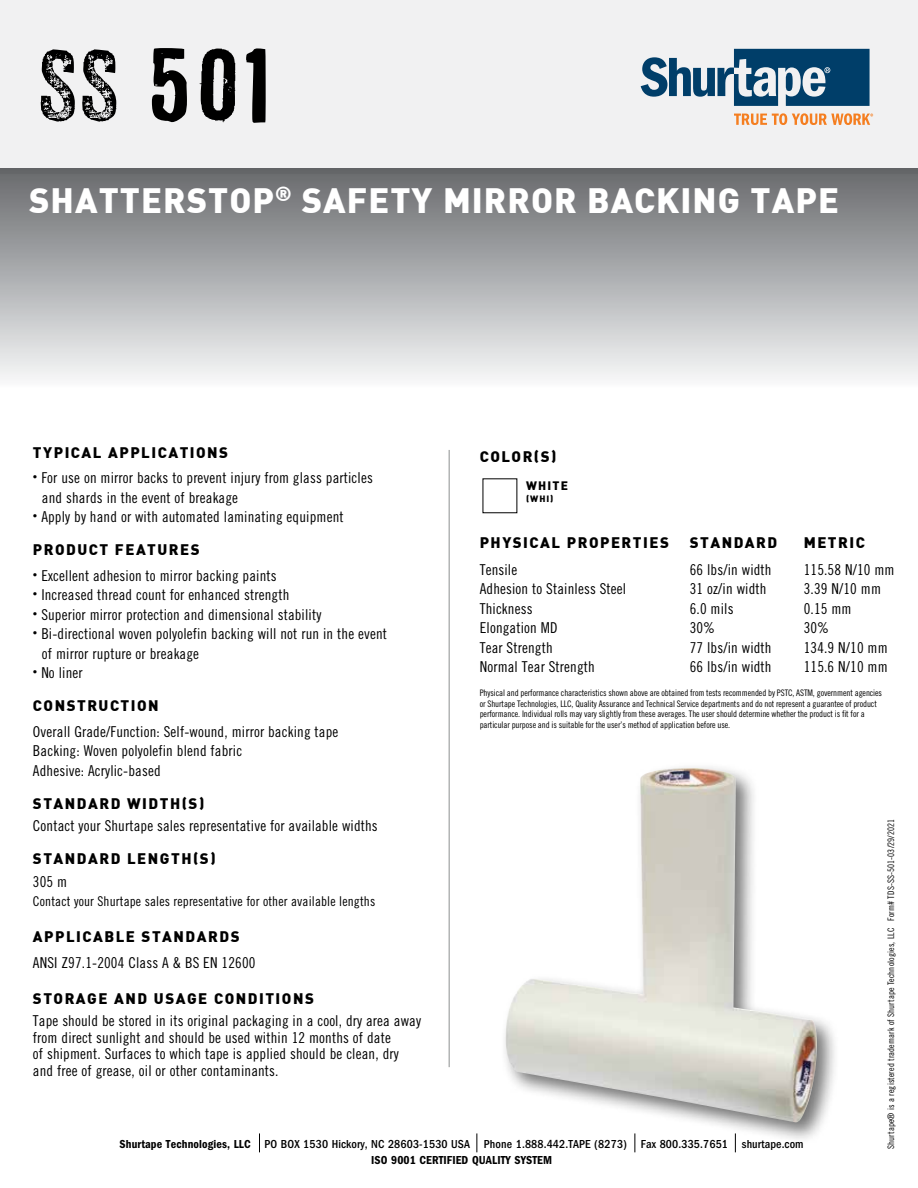
<style>
.page{position:relative;width:918px;height:1188px;background:#fff}
.page>*{position:absolute;margin:0;border:0;box-sizing:border-box;transform-origin:0 0}
.t1{font:93px "LL Rubber Grotesquecleaned";color:#000}
.t2{font:900 34.5px "DIN";letter-spacing:.03em;color:#fff}
.t3{font:15px/19.5px "Trade Gothic Cond Eighteen";letter-spacing:.01em;color:#000}
.t4{font:900 15px "DIN";letter-spacing:.1em;color:#000}
.t5{font:13.5px "Trade Gothic Cond Eighteen";letter-spacing:.01em;color:#000}
.t6{font:500 condensed 12px/16.5px "Franklin Gothic";letter-spacing:.01em;color:#000;text-align:center}
.t7{font:900 12px "DIN";letter-spacing:.1em;color:#000}
.t8{font:9px/10.5px "Trade Gothic Cond Eighteen";letter-spacing:-.01em;color:#000}
.t9{font:9px "Trade Gothic Cond Eighteen";letter-spacing:.01em;color:#000}
.t10{font:900 9px "DIN";color:#000}
.s1{font-weight:600}
</style>
<div class="page">
<div style="left:0;top:0;width:918px;height:174px;background:#f1f1f2"></div>
<div style="left:0;top:169px;width:918px;height:270px;background:linear-gradient(to bottom,#6a6c70,#fff)"></div>
<hr style="left:449px;top:450px;width:1px;height:617px;background:#8c8f90">
<svg style="left:641px;top:49px;width:229px;height:57px"></svg>
<svg style="left:734px;top:113px;width:139px;height:12px"></svg>
<svg style="left:476px;top:1133px;width:1px;height:19px"></svg>
<svg style="left:259px;top:1133px;width:1px;height:19px"></svg>
<div style="left:500px;top:762px;width:340px;height:382px;background:#000;opacity:.55"></div>
<img style="left:506px;top:768px;width:311px;height:354px">
<h1 class="t1" style="left:38px;top:31px;width:238px">SS 501</h1>
<h2 class="t2" style="left:29px;top:177px;width:811px">SHATTERSTOP<sup>®</sup> SAFETY MIRROR BACKING TAPE</h2>
<p class="t4" style="left:33px;top:442px;width:197px">TYPICAL APPLICATIONS</p>
<p class="t3" style="left:42px;top:468px;width:332px;text-indent:-9px"><sup>•</sup> For use on mirror backs to prevent injury from glass particles and shards in the event of breakage</p>
<p class="t3" style="left:33px;top:507px;width:312px"><sup>•</sup> Apply by hand or with automated laminating equipment</p>
<p class="t4" style="left:33px;top:540px;width:168px">PRODUCT FEATURES</p>
<p class="t3" style="left:33px;top:565px;width:245px"><sup>•</sup> Excellent adhesion to mirror backing paints</p>
<p class="t3" style="left:33px;top:585px;width:258px"><sup>•</sup> Increased thread count for enhanced strength</p>
<p class="t3" style="left:33px;top:604px;width:290px"><sup>•</sup> Superior mirror protection and dimensional stability</p>
<p class="t3" style="left:42px;top:624px;width:347px;text-indent:-9px"><sup>•</sup> Bi-directional woven polyolefin backing will not run in the event of mirror rupture or breakage</p>
<p class="t3" style="left:33px;top:663px;width:51px"><sup>•</sup> No liner</p>
<p class="t4" style="left:33px;top:696px;width:127px">CONSTRUCTION</p>
<p class="t3" style="left:33px;top:721px;width:307px">Overall Grade/Function: Self-wound, mirror backing tape<br>Backing: Woven polyolefin blend fabric<br>Adhesive: Acrylic-based</p>
<p class="t4" style="left:33px;top:793px;width:173px">STANDARD WIDTH(S)</p>
<p class="t3" style="left:33px;top:816px;width:346px">Contact your Shurtape sales representative for available widths</p>
<p class="t4" style="left:33px;top:849px;width:184px">STANDARD LENGTH(S)</p>
<p class="t3" style="left:33px;top:871px;width:36px">305 m</p>
<p class="t5" style="left:33px;top:893px;width:344px">Contact your Shurtape sales representative for other available lengths</p>
<p class="t4" style="left:33px;top:927px;width:208px">APPLICABLE STANDARDS</p>
<p class="t3" style="left:33px;top:952px;width:224px">ANSI Z97.1-2004 Class A &amp; BS EN 12600</p>
<p class="t4" style="left:33px;top:988px;width:282px">STORAGE AND USAGE CONDITIONS</p>
<p class="t3" style="left:33px;top:1012px;width:390px;line-height:16.5px">Tape should be stored in its original packaging in a cool, dry area away from direct sunlight and should be used within 12 months of date<br>of shipment. Surfaces to which tape is applied should be clean, dry and free of grease, oil or other contaminants.</p>
<p class="t4" style="left:480px;top:447px;width:78px">COLOR(S)</p>
<p class="t7" style="left:526px;top:477px;width:43px">WHITE</p>
<p class="t10" style="left:526px;top:492px;width:29px">(WHI)</p>
<p class="t4" style="left:480px;top:532px;width:191px">PHYSICAL PROPERTIES</p>
<p class="t4" style="left:690px;top:532px;width:89px">STANDARD</p>
<p class="t4" style="left:804px;top:532px;width:63px">METRIC</p>
<p class="t3" style="left:480px;top:559px;width:39px">Tensile</p>
<p class="t3" style="left:690px;top:559px;width:83px">66 lbs/in width</p>
<p class="t3" style="left:804px;top:559px;width:92px">115.58 N/10 mm</p>
<p class="t3" style="left:480px;top:579px;width:148px">Adhesion to Stainless Steel</p>
<p class="t3" style="left:690px;top:579px;width:78px">31 oz/in width</p>
<p class="t3" style="left:804px;top:579px;width:79px">3.39 N/10 mm</p>
<p class="t3" style="left:480px;top:598px;width:54px">Thickness</p>
<p class="t3" style="left:690px;top:598px;width:45px">6.0 mils</p>
<p class="t3" style="left:804px;top:598px;width:49px">0.15 mm</p>
<p class="t3" style="left:480px;top:618px;width:79px">Elongation MD</p>
<p class="t3" style="left:690px;top:618px;width:27px">30%</p>
<p class="t3" style="left:804px;top:618px;width:27px">30%</p>
<p class="t3" style="left:480px;top:637px;width:74px">Tear Strength</p>
<p class="t3" style="left:690px;top:637px;width:83px">77 lbs/in width</p>
<p class="t3" style="left:804px;top:637px;width:86px">134.9 N/10 mm</p>
<p class="t3" style="left:480px;top:657px;width:117px">Normal Tear Strength</p>
<p class="t3" style="left:690px;top:657px;width:83px">66 lbs/in width</p>
<p class="t3" style="left:804px;top:657px;width:86px">115.6 N/10 mm</p>
<p class="t8" style="left:480px;top:688px;width:404px">Physical and performance characteristics shown above are obtained from tests recommended by PSTC, ASTM, government agencies or Shurtape Technologies, LLC, Quality Assurance and Technical Service departments and do not represent a guarantee of product performance. Individual rolls may vary slightly from these averages. The user should determine whether the product is fit for a particular purpose and is suitable for the user’s method of application before use.</p>
<p class="t9" style="left:886px;top:1149px;width:331px;rotate:-90deg">Shurtape® is a registered trademark of Shurtape Technologies, LLC Form# TDS-SS-501-03/29/2021</p>
<p class="t6" style="left:120px;top:1135px;width:686px"><span class="s1">Shurtape Technologies, LLC</span> PO BOX 1530 Hickory, NC 28603-1530 USA Phone 1.888.442.TAPE (8273) Fax 800.335.7651 shurtape.com<br><span class="s1">ISO 9001 CERTIFIED QUALITY SYSTEM</span></p>
</div>
